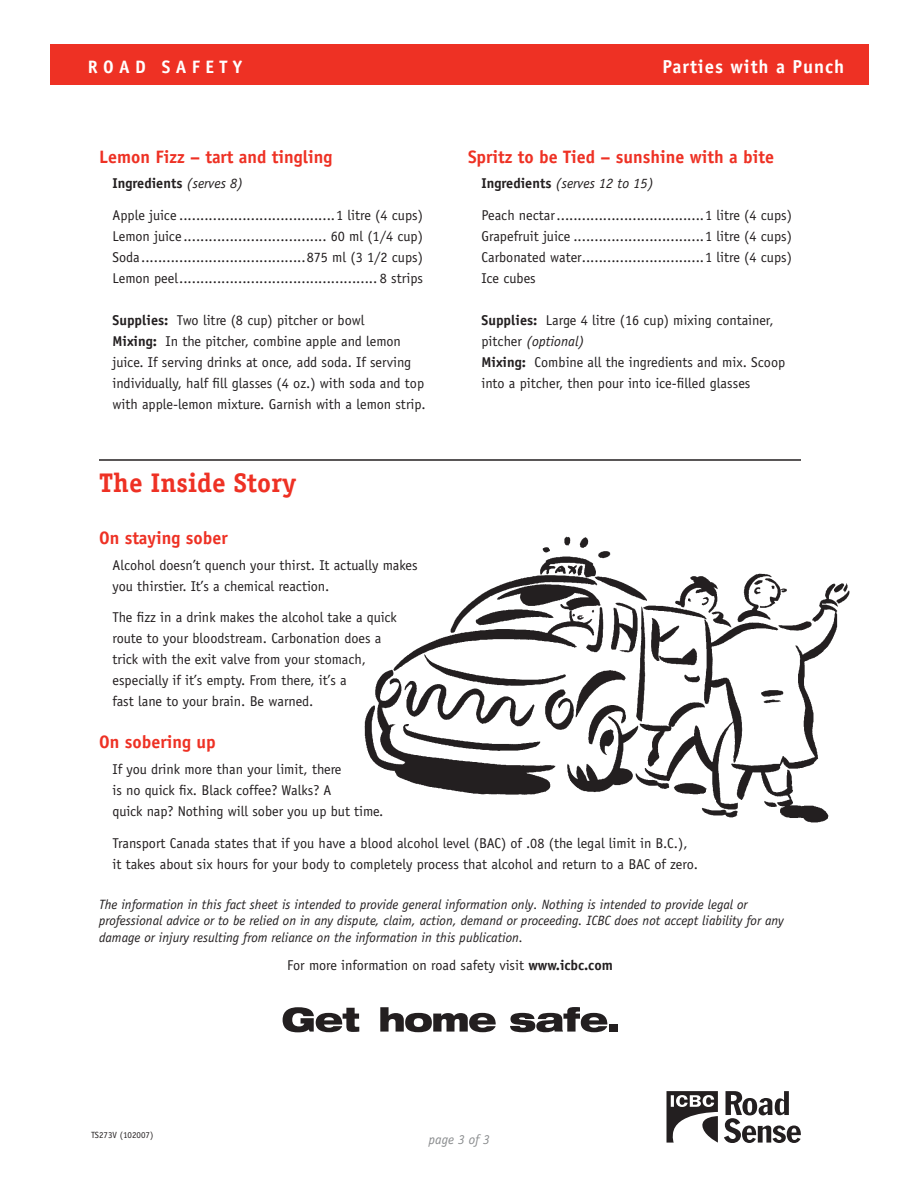
<style>
.page{position:relative;width:918px;height:1188px;background:#fff}
.page>*{position:absolute;margin:0;border:0;box-sizing:border-box;transform-origin:0 0}
.t1{font:700 27px "Officina Serif";color:#ee3124}
.t2{font:700 18.75px "Officina Sans";letter-spacing:.05em;color:#fff}
.t3{font:700 18px "Officina Sans";color:#ee3124}
.t4{font:700 18px "Officina Sans";color:#fff}
.t5{font:14.25px/21px "Officina Sans";color:#231f20}
.t6{font:italic 14.25px "Officina Sans";color:#231f20}
.t7{font:700 14.25px "Officina Sans";color:#231f20}
.t8{font:italic 13.5px/16.2px "Officina Sans";color:#231f20}
.t9{font:italic 13.5px "Officina Sans";color:#8a8c8e}
.t10{font:9px "Officina Sans";color:#231f20}
.s1{font-weight:400;font-style:italic}
.s2{font-weight:700}
.s3{font-weight:700;font-style:normal}
.s4{font-style:italic}
</style>
<div class="page">
<div style="left:51px;top:44px;width:818px;height:41px;background:#ee3124"></div>
<svg style="left:667px;top:1091px;width:51px;height:52px"></svg>
<svg style="left:724px;top:1091px;width:77px;height:52px"></svg>
<hr style="left:99px;top:459px;width:702px;height:2px;background:#231f20">
<img style="left:364px;top:536px;width:486px;height:287px">
<svg style="left:283px;top:1007px;width:76px;height:25px"></svg>
<svg style="left:380px;top:1007px;width:116px;height:25px"></svg>
<svg style="left:510px;top:1007px;width:97px;height:25px"></svg>
<div style="left:609px;top:1024px;width:8px;height:8px;background:#231f20"></div>
<p class="t4" style="left:88px;top:60px;width:156px">R O A D S A F E T Y</p>
<p class="t3" style="left:99px;top:150px;width:235px">Lemon Fizz – tart and tingling</p>
<p class="t7" style="left:112px;top:178px;width:132px">Ingredients <span class="s1">(serves 8)</span></p>
<p class="t5" style="left:112px;top:206px;width:312px;text-align:justify">Apple juice .....................................1 litre (4 cups)<br>Lemon juice .................................. 60 ml (1/4 cup)<br>Soda .......................................875 ml (3 1/2 cups)<br>Lemon peel ............................................... 8 strips</p>
<p class="t5" style="left:112px;top:311px;width:315px"><span class="s2">Supplies:</span> Two litre (8 cup) pitcher or bowl<br><span class="s2">Mixing:</span> In the pitcher, combine apple and lemon juice. If serving drinks at once, add soda. If serving individually, half fill glasses (4 oz.) with soda and top with apple-lemon mixture. Garnish with a lemon strip.</p>
<h1 class="t1" style="left:99px;top:473px;width:199px">The Inside Story</h1>
<p class="t3" style="left:99px;top:531px;width:130px">On staying sober</p>
<p class="t5" style="left:112px;top:555px;width:307px">Alcohol doesn’t quench your thirst. It actually makes you thirstier. It’s a chemical reaction.</p>
<p class="t5" style="left:112px;top:608px;width:286px">The fizz in a drink makes the alcohol take a quick route to your bloodstream. Carbonation does a trick with the exit valve from your stomach, especially if it’s empty. From there, it’s a<br>fast lane to your brain. Be warned.</p>
<p class="t3" style="left:99px;top:735px;width:118px">On sobering up</p>
<p class="t5" style="left:112px;top:759px;width:273px">If you drink more than your limit, there<br>is no quick fix. Black coffee? Walks? A<br>quick nap? Nothing will sober you up but time.</p>
<h2 class="t2" style="left:663px;top:60px;width:183px">Parties with a Punch</h2>
<p class="t3" style="left:468px;top:150px;width:308px">Spritz to be Tied – sunshine with a bite</p>
<p class="t6" style="left:482px;top:178px;width:174px"><span class="s3">Ingredients</span> (serves 12 to 15)</p>
<p class="t5" style="left:482px;top:206px;width:312px;text-align:justify">Peach nectar ...................................1 litre (4 cups)<br>Grapefruit juice ...............................1 litre (4 cups)<br>Carbonated water .............................1 litre (4 cups)<br>Ice cubes</p>
<p class="t5" style="left:482px;top:311px;width:305px"><span class="s2">Supplies:</span> Large 4 litre (16 cup) mixing container, pitcher <span class="s4">(optional)<br></span><span class="s2">Mixing:</span> Combine all the ingredients and mix. Scoop into a pitcher, then pour into ice-filled glasses</p>
<p class="t5" style="left:113px;top:834px;width:587px">Transport Canada states that if you have a blood alcohol level (BAC) of .08 (the legal limit in B.C.), it takes about six hours for your body to completely process that alcohol and return to a BAC of zero.</p>
<p class="t8" style="left:99px;top:898px;width:687px">The information in this fact sheet is intended to provide general information only. Nothing is intended to provide legal or professional advice or to be relied on in any dispute, claim, action, demand or proceeding. ICBC does not accept liability for any damage or injury resulting from reliance on the information in this publication.</p>
<p class="t10" style="left:91px;top:1131px;width:64px">TS273V (102007)</p>
<p class="t5" style="left:287px;top:956px;width:327px">For more information on road safety visit <span class="s2">www.icbc.com</span></p>
<p class="t9" style="left:429px;top:1134px;width:63px">page 3 of 3</p>
</div>
